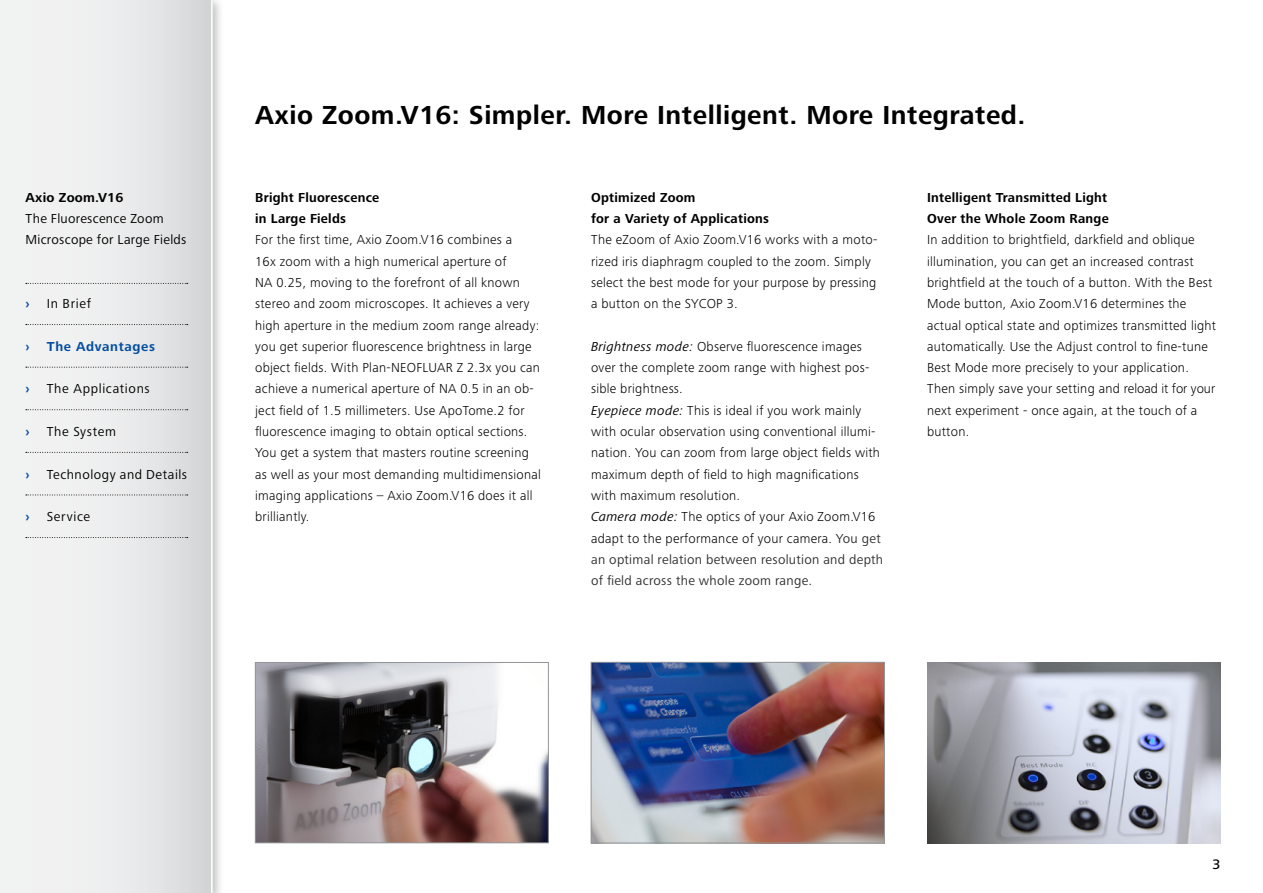
<style>
.page{position:relative;width:1263px;height:893px;background:#fff}
.page>*{position:absolute;margin:0;border:0;box-sizing:border-box;transform-origin:0 0}
.t1{font:700 27px "Zeiss Frutiger Next Pro";letter-spacing:.02em;color:#000}
.t2{font:500 14.25px "Zeiss Frutiger Next Pro";color:#000}
.t3{font:300 13.5px/21.3px "Zeiss Frutiger Next Pro";letter-spacing:.02em;color:#000}
.t4{font:700 13.5px/21.3px "Zeiss Frutiger Next Pro";letter-spacing:.02em;color:#000}
.t5{font:13.5px/21.3px "Zeiss Frutiger Next Pro";letter-spacing:.035em;color:#000}
.t6{font:700 13.5px "Zeiss Frutiger Next Pro";letter-spacing:.05em;color:#034ea2}
.s1{font-weight:400;font-style:italic}
.s2{font-weight:400;color:#313131}
</style>
<div class="page">
<img style="left:593px;top:664px;width:289px;height:177px">
<div style="left:591px;top:662px;width:293px;height:181px;border:1px solid #939598"></div>
<img style="left:257px;top:664px;width:290px;height:177px">
<div style="left:255px;top:662px;width:294px;height:181px;border:1px solid #939598"></div>
<div style="left:0;top:0;width:224px;height:893px;background:#000;opacity:.25"></div>
<div style="left:0;top:0;width:213px;height:893px;background:linear-gradient(to right,#f8f8f8,#dadbdc)"></div>
<hr style="left:211px;top:0;width:2px;height:893px;background:#fff">
<svg style="left:26px;top:283px;width:162px;height:1px"></svg>
<svg style="left:26px;top:324px;width:162px;height:1px"></svg>
<svg style="left:26px;top:367px;width:162px;height:1px"></svg>
<svg style="left:26px;top:409px;width:162px;height:1px"></svg>
<svg style="left:26px;top:452px;width:162px;height:1px"></svg>
<svg style="left:26px;top:495px;width:162px;height:1px"></svg>
<svg style="left:26px;top:537px;width:162px;height:1px"></svg>
<img style="left:927px;top:662px;width:293px;height:181px">
<p class="t4" style="left:26px;top:187px;width:99px">Axio Zoom.V16</p>
<p class="t5" style="left:26px;top:208px;width:162px">The Fluorescence Zoom<br>Microscope for Large Fields</p>
<p class="t6" style="left:26px;top:296px;width:6px">›</p>
<p class="t5" style="left:47px;top:293px;width:46px">In Brief</p>
<p class="t6" style="left:26px;top:339px;width:6px">›</p>
<p class="t6" style="left:47px;top:339px;width:110px">The Advantages</p>
<p class="t6" style="left:26px;top:381px;width:6px">›</p>
<p class="t5" style="left:47px;top:378px;width:104px">The Applications</p>
<p class="t6" style="left:26px;top:424px;width:6px">›</p>
<p class="t5" style="left:47px;top:421px;width:71px">The System</p>
<p class="t6" style="left:26px;top:466px;width:6px">›</p>
<p class="t5" style="left:47px;top:463px;width:142px">Technology and Details</p>
<p class="t6" style="left:26px;top:509px;width:6px">›</p>
<p class="t5" style="left:47px;top:506px;width:45px">Service</p>
<h1 class="t1" style="left:255px;top:99px;width:772px">Axio Zoom.V16: Simpler. More Intelligent. More Integrated.</h1>
<p class="t4" style="left:255px;top:187px;width:126px">Bright Fluorescence in Large Fields</p>
<p class="t3" style="left:255px;top:229px;width:287px">For the first time, Axio Zoom.V16 combines a<br>16x zoom with a high numerical aperture of<br>NA 0.25, moving to the forefront of all known stereo and zoom microscopes. It achieves a very high aperture in the medium zoom range already: you get superior fluorescence brightness in large object fields. With Plan-NEOFLUAR Z 2.3x you can achieve a numerical aperture of NA 0.5 in an ob&shy;ject field of 1.5 millimeters. Use ApoTome.2 for fluorescence imaging to obtain optical sections.<br>You get a system that masters routine screening as well as your most demanding multidimensional imaging applications – Axio Zoom.V16 does it all brilliantly.</p>
<p class="t4" style="left:591px;top:187px;width:179px">Optimized Zoom<br>for a Variety of Applications</p>
<p class="t3" style="left:591px;top:229px;width:288px">The eZoom of Axio Zoom.V16 works with a moto&shy;rized iris diaphragm coupled to the zoom. Simply select the best mode for your purpose by pressing a button on the SYCOP 3.</p>
<p class="t3" style="left:591px;top:336px;width:294px"><span class="s1">Brightness mode:</span> Observe fluorescence images over the complete zoom range with highest pos&shy;sible brightness.<br><span class="s1">Eyepiece mode:</span> This is ideal if you work mainly with ocular observation using conventional illumi&shy;nation. You can zoom from large object fields with maximum depth of field to high magnifications with maximum resolution.<br><span class="s1">Camera mode:</span> The optics of your Axio Zoom.V16 adapt to the performance of your camera. <span class="s2">You get an optimal relation between resolution and depth of field across the whole zoom range.</span></p>
<p class="t4" style="left:927px;top:187px;width:183px">Intelligent Transmitted Light<br>Over the Whole Zoom Range</p>
<p class="t3" style="left:927px;top:229px;width:291px">In addition to brightfield, darkfield and oblique illumination, you can get an increased contrast brightfield at the touch of a button. With the Best Mode button, Axio Zoom.V16 determines the actual optical state and optimizes transmitted light automatically. Use the Adjust control to fine-tune Best Mode more precisely to your application.<br>Then simply save your setting and reload it for your next experiment - once again, at the touch of a button.</p>
<p class="t2" style="left:1212px;top:856px;width:10px">3</p>
</div>
